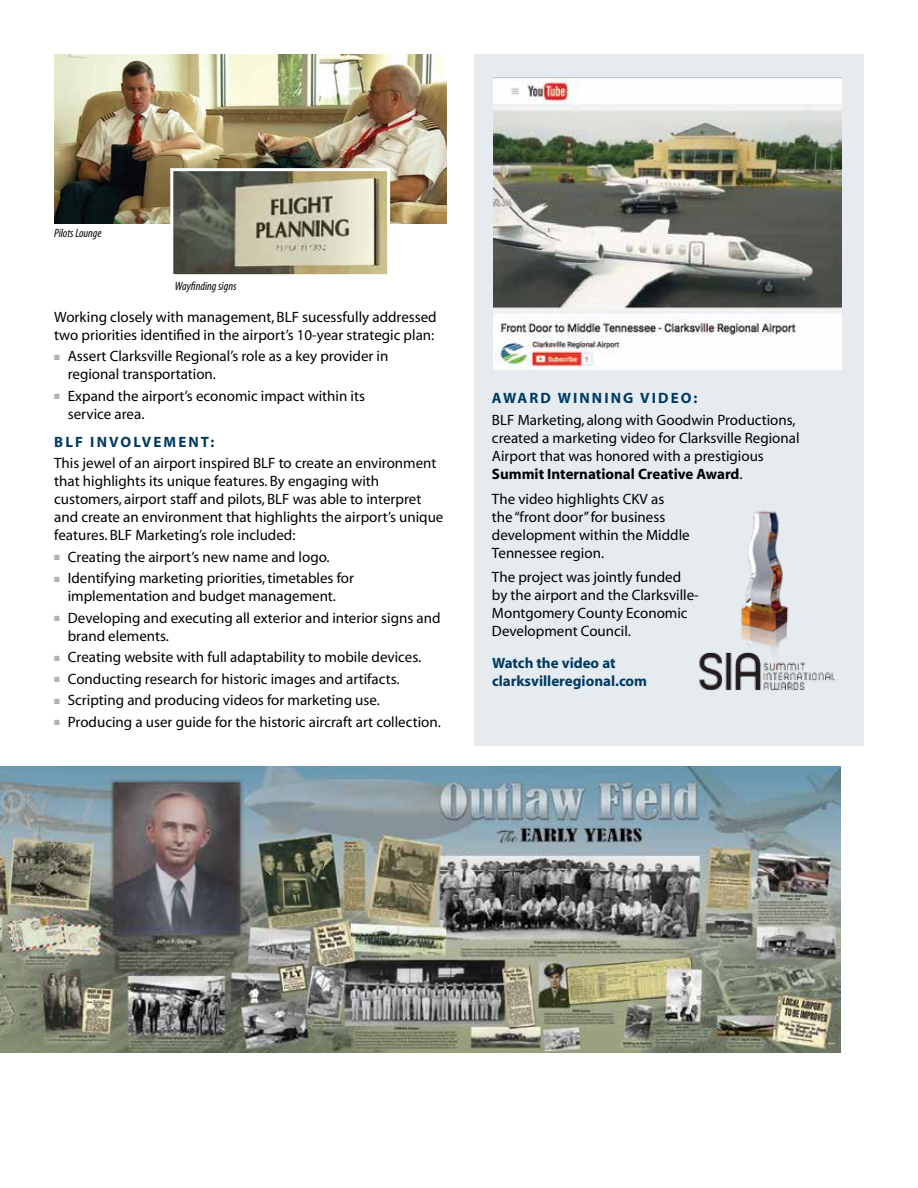
<style>
.page{position:relative;width:918px;height:1188px;background:#fff}
.page>*{position:absolute;margin:0;border:0;box-sizing:border-box;transform-origin:0 0}
.t1{font:15px/18px "Myriad";color:#000}
.t2{font:700 15px/18px "Myriad";color:#003a63}
.t3{font:700 15px "Myriad";letter-spacing:.14em;color:#003a63}
.t4{font:italic condensed 12px "Myriad";color:#000}
.s1{color:#b1b4b6}
.s2{font-weight:700}
</style>
<div class="page">
<div style="left:474px;top:54px;width:390px;height:691px;background:#e6ebef"></div>
<img style="left:494px;top:77px;width:347px;height:293px">
<img style="left:0;top:767px;width:841px;height:285px">
<img style="left:54px;top:54px;width:392px;height:170px">
<img style="left:174px;top:172px;width:212px;height:101px">
<div style="left:170px;top:168px;width:220px;height:109px;border:3px solid #fff"></div>
<img style="left:699px;top:510px;width:136px;height:180px">
<p class="t4" style="left:54px;top:227px;width:49px">Pilots Lounge</p>
<p class="t4" style="left:175px;top:280px;width:63px">Wayfinding signs</p>
<p class="t1" style="left:54px;top:308px;width:384px">Working closely with management, BLF sucessfully addressed two priorities identified in the airport’s 10-year strategic plan:</p>
<p class="t1" style="left:68px;top:348px;width:322px;text-indent:-14px"><span class="s1">■</span> Assert Clarksville Regional’s role as a key provider in regional transportation.</p>
<p class="t1" style="left:68px;top:387px;width:299px;text-indent:-14px"><span class="s1">■</span> Expand the airport’s economic impact within its service area.</p>
<p class="t3" style="left:54px;top:434px;width:162px">BLF INVOLVEMENT:</p>
<p class="t1" style="left:54px;top:455px;width:391px">This jewel of an airport inspired BLF to create an environment that highlights its unique features. By engaging with customers, airport staff and pilots, BLF was able to interpret and create an environment that highlights the airport’s unique features. BLF Marketing’s role included:</p>
<p class="t1" style="left:54px;top:548px;width:277px"><span class="s1">■</span> Creating the airport’s new name and logo.</p>
<p class="t1" style="left:54px;top:570px;width:301px;text-align:center"><span class="s1">■</span> Identifying marketing priorities, timetables for implementation and budget management.</p>
<p class="t1" style="left:68px;top:609px;width:374px;text-indent:-14px"><span class="s1">■</span> Developing and executing all exterior and interior signs and brand elements.</p>
<p class="t1" style="left:54px;top:649px;width:369px"><span class="s1">■</span> Creating website with full adaptability to mobile devices.</p>
<p class="t1" style="left:54px;top:670px;width:347px"><span class="s1">■</span> Conducting research for historic images and artifacts.</p>
<p class="t1" style="left:54px;top:692px;width:327px"><span class="s1">■</span> Scripting and producing videos for marketing use.</p>
<p class="t1" style="left:54px;top:714px;width:388px"><span class="s1">■</span> Producing a user guide for the historic aircraft art collection.</p>
<p class="t3" style="left:492px;top:391px;width:207px">AWARD WINNING VIDEO:</p>
<p class="t1" style="left:492px;top:411px;width:309px">BLF Marketing, along with Goodwin Productions, created a marketing video for Clarksville Regional Airport that was honored with a prestigious <span class="s2">Summit International Creative Award</span>.</p>
<p class="t1" style="left:492px;top:490px;width:199px">The video highlights CKV as<br>the “front door” for business development within the Middle<br>Tennessee region.</p>
<p class="t1" style="left:492px;top:569px;width:208px">The project was jointly funded by the airport and the Clarksville-<br>Montgomery County Economic<br>Development Council.</p>
<p class="t2" style="left:492px;top:655px;width:157px">Watch the video at clarksvilleregional.com</p>
</div>
